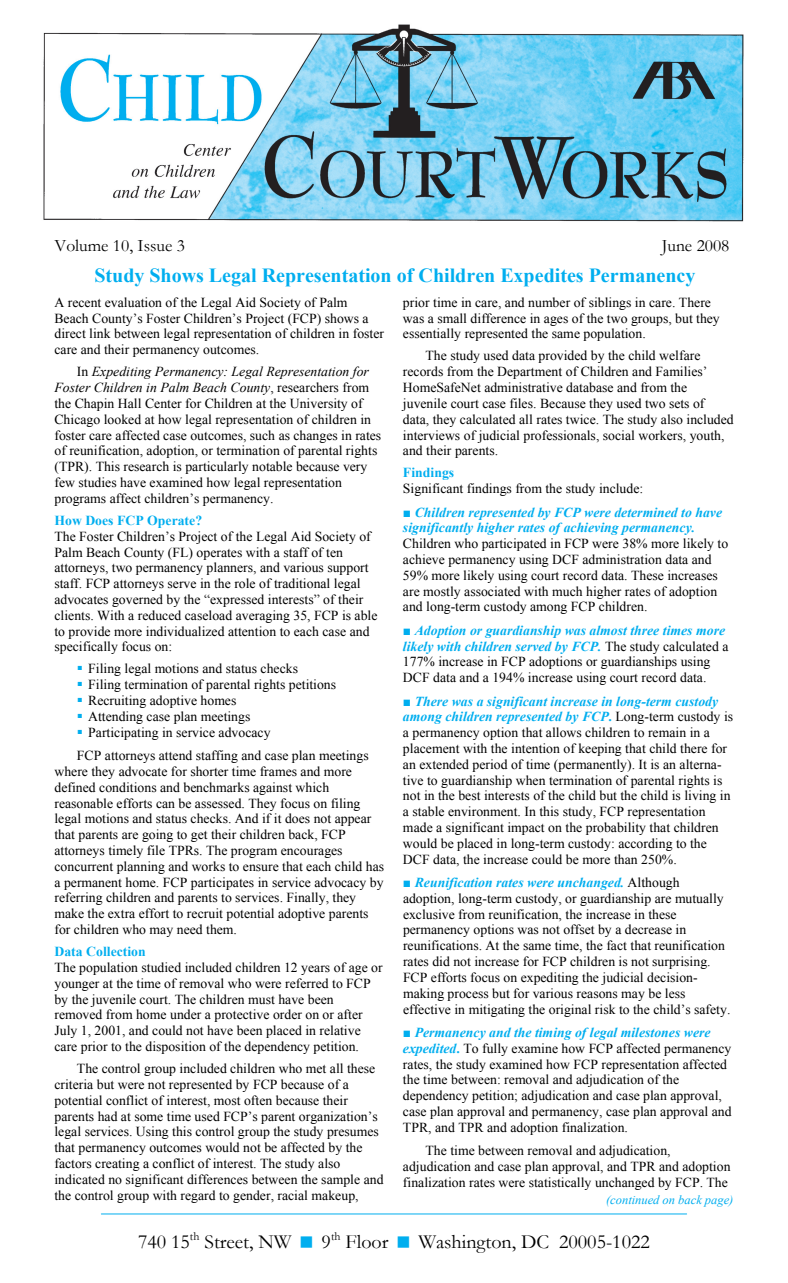
<style>
.page{position:relative;width:788px;height:1283px;background:#fff}
.page>*{position:absolute;margin:0;border:0;box-sizing:border-box;transform-origin:0 0}
.t1{font:700 20px "Times New Roman";color:#00aeef}
.t2{font:20px "Garamond";color:#000}
.t3{font:17.5px "Garamond";color:#000}
.t4{font:13.75px/15.9px "Times New Roman";color:#000}
.t5{font:italic 700 13.75px/15.8px "Times New Roman";color:#00aeef}
.t6{font:700 13.75px "Times New Roman";color:#00aeef}
.t7{font:italic 12.5px "Times New Roman";color:#00aeef}
.s1{font-style:italic}
.s2{font-weight:700;font-style:italic;color:#00aeef}
.s3{font-weight:700;color:#00aeef}
</style>
<div class="page">
<hr style="left:101px;top:1213px;width:585px;height:1px;background:#00aeef">
<img style="left:43px;top:24px;width:701px;height:198px">
<p class="t3" style="left:54px;top:234px;width:132px">Volume 10, Issue 3</p>
<p class="t3" style="left:661px;top:234px;width:69px">June 2008</p>
<h1 class="t1" style="left:94px;top:262px;width:602px">Study Shows Legal Representation of Children Expedites Permanency</h1>
<p class="t4" style="left:54px;top:294px;width:331px">A recent evaluation of the Legal Aid Society of Palm Beach County’s Foster Children’s Project (FCP) shows a direct link between legal representation of children in foster care and their permanency outcomes.</p>
<p class="t4" style="left:54px;top:363px;width:328px;text-indent:23px">In <span class="s1">Expediting Permanency: Legal Representation for Foster Children in Palm Beach County</span>, researchers from the Chapin Hall Center for Children at the University of Chicago looked at how legal representation of children in foster care affected case outcomes, such as changes in rates of reunification, adoption, or termination of parental rights (TPR). This research is particularly notable because very few studies have examined how legal representation programs affect children’s permanency.</p>
<p class="t6" style="left:54px;top:511px;width:149px">How Does FCP Operate?</p>
<p class="t4" style="left:54px;top:528px;width:324px">The Foster Children’s Project of the Legal Aid Society of Palm Beach County (FL) operates with a staff of ten attorneys, two permanency planners, and various support staff. FCP attorneys serve in the role of traditional legal advocates governed by the “expressed interests” of their clients. With a reduced caseload averaging 35, FCP is able to provide more individualized attention to each case and specifically focus on:</p>
<p class="t4" style="left:88px;top:661px;width:249px">Filing legal motions and status checks<br>Filing termination of parental rights petitions Recruiting adoptive homes<br>Attending case plan meetings<br>Participating in service advocacy</p>
<p class="t4" style="left:54px;top:747px;width:331px;text-indent:22px">FCP attorneys attend staffing and case plan meetings where they advocate for shorter time frames and more defined conditions and benchmarks against which reasonable efforts can be assessed. They focus on filing legal motions and status checks. And if it does not appear that parents are going to get their children back, FCP attorneys timely file TPRs. The program encourages concurrent planning and works to ensure that each child has a permanent home. FCP participates in service advocacy by referring children and parents to services. Finally, they make the extra effort to recruit potential adoptive parents for children who may need them.</p>
<p class="t6" style="left:54px;top:942px;width:93px">Data Collection</p>
<p class="t4" style="left:54px;top:959px;width:330px">The population studied included children 12 years of age or younger at the time of removal who were referred to FCP by the juvenile court. The children must have been removed from home under a protective order on or after July 1, 2001, and could not have been placed in relative care prior to the disposition of the dependency petition.</p>
<p class="t4" style="left:54px;top:1060px;width:330px;text-indent:22px">The control group included children who met all these criteria but were not represented by FCP because of a potential conflict of interest, most often because their parents had at some time used FCP’s parent organization’s legal services. Using this control group the study presumes that permanency outcomes would not be affected by the factors creating a conflict of interest. The study also indicated no significant differences between the sample and the control group with regard to gender, racial makeup,</p>
<p class="t4" style="left:403px;top:294px;width:318px">prior time in care, and number of siblings in care. There was a small difference in ages of the two groups, but they essentially represented the same population.</p>
<p class="t4" style="left:403px;top:348px;width:332px;text-indent:22px">The study used data provided by the child welfare records from the Department of Children and Families’ HomeSafeNet administrative database and from the juvenile court case files. Because they used two sets of data, they calculated all rates twice. The study also included interviews of judicial professionals, social workers, youth, and their parents.</p>
<p class="t6" style="left:403px;top:463px;width:53px">Findings</p>
<p class="t4" style="left:403px;top:480px;width:242px">Significant findings from the study include:</p>
<p class="t5" style="left:403px;top:504px;width:320px;text-indent:12px">Children represented by FCP were determined to have significantly higher rates of achieving permanency.</p>
<p class="t4" style="left:403px;top:535px;width:327px">Children who participated in FCP were 38% more likely to achieve permanency using DCF administration data and 59% more likely using court record data. These increases are mostly associated with much higher rates of adoption and long-term custody among FCP children.</p>
<p class="t4" style="left:403px;top:622px;width:327px;text-indent:12px"><span class="s2">Adoption or guardianship was almost three times more likely with children served by FCP.</span> The study calculated a 177% increase in FCP adoptions or guardianships using DCF data and a 194% increase using court record data.</p>
<p class="t4" style="left:403px;top:693px;width:332px;text-indent:12px"><span class="s2">There was a significant increase in long-term custody among children represented by FCP</span><span class="s3">.</span> Long-term custody is a permanency option that allows children to remain in a placement with the intention of keeping that child there for an extended period of time (permanently). It is an alterna&shy;tive to guardianship when termination of parental rights is not in the best interests of the child but the child is living in a stable environment. In this study, FCP representation made a significant impact on the probability that children would be placed in long-term custody: according to the DCF data, the increase could be more than 250%.</p>
<p class="t4" style="left:403px;top:874px;width:329px;text-indent:12px"><span class="s2">Reunification rates were unchanged.</span> Although adoption, long-term custody, or guardianship are mutually exclusive from reunification, the increase in these permanency options was not offset by a decrease in reunifications. At the same time, the fact that reunification rates did not increase for FCP children is not surprising.<br>FCP efforts focus on expediting the judicial decision&shy;making process but for various reasons may be less effective in mitigating the original risk to the child’s safety.</p>
<p class="t4" style="left:403px;top:1024px;width:330px;text-indent:12px"><span class="s2">Permanency and the timing of legal milestones were expedited</span><span class="s3">.</span> To fully examine how FCP affected permanency rates, the study examined how FCP representation affected the time between: removal and adjudication of the dependency petition; adjudication and case plan approval, case plan approval and permanency, case plan approval and TPR, and TPR and adoption finalization.</p>
<p class="t4" style="left:403px;top:1142px;width:329px;text-indent:22px">The time between removal and adjudication, adjudication and case plan approval, and TPR and adoption finalization rates were statistically unchanged by FCP. The</p>
<p class="t7" style="left:606px;top:1191px;width:129px">(continued on back page)</p>
<h1 class="t2" style="left:138px;top:1228px;width:155px">740 15<sup>th</sup> Street, NW</h1>
<h1 class="t2" style="left:321px;top:1228px;width:68px">9<sup>th</sup> Floor</h1>
<h1 class="t2" style="left:418px;top:1228px;width:233px">Washington, DC 20005-1022</h1>
</div>
